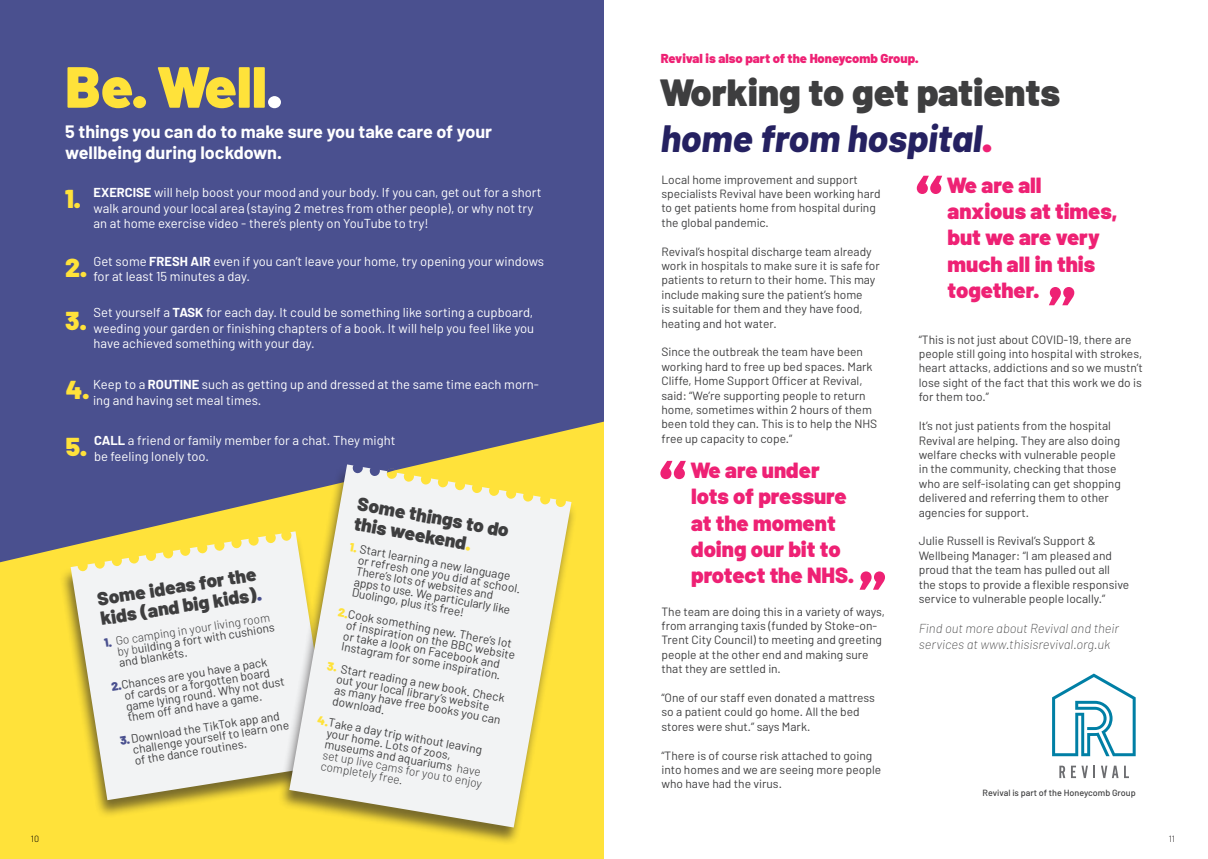
<style>
.page{position:relative;width:1208px;height:859px;background:#fff}
.page>*{position:absolute;margin:0;border:0;box-sizing:border-box;transform-origin:0 0}
.t1{font:90px "Montserrat";color:#ee2174}
.t2{font:900 58px "Barlow";color:#ffe23a}
.t3{font:900 38px/45.6px "Barlow";color:#3e3e3f}
.t4{font:900 26px "Barlow";color:#ffe23a}
.t5{font:900 22px/26.4px "Barlow";color:#ee2174}
.t6{font:900 19px/19.9px "Barlow";color:#3e3e3f}
.t7{font:700 18px/21.6px "Barlow";color:#fff}
.t8{font:13px/15.6px "Barlow";color:#fff}
.t9{font:italic 200 13px/15.6px "Barlow";color:#3e3e3f}
.t10{font:900 13px "Barlow";color:#ee2174}
.t11{font:12px/14.4px "Barlow";color:#3e3e3f}
.t12{font:500 9px "Barlow";color:#3e3e3f}
.t13{font:300 9px "Barlow";color:#000}
.t14{font:300 9px "Barlow";color:#231f20}
.s1{color:#fff}
.s2{font-weight:700}
.s3{color:#4a508f}
.s4{font-weight:900;color:#4a508f}
.s5{font-weight:300}
.s6{color:#ffe23a}
.s7{font-weight:900;color:#ffe23a}
.s8{font-weight:800;font-style:italic;color:#252161}
.s9{color:#ee2174}
</style>
<div class="page">
<div style="left:0;top:391px;width:604px;height:468px;background:#ffe23a"></div>
<div style="left:59px;top:532px;width:279px;height:286px;background:#231f20;opacity:.6"></div>
<svg style="left:71px;top:562px;width:206px;height:238px;background:#edebda"></svg>
<svg style="left:77px;top:562px;width:11px;height:9px"></svg>
<svg style="left:94px;top:562px;width:11px;height:7px"></svg>
<svg style="left:111px;top:562px;width:11px;height:4px"></svg>
<svg style="left:128px;top:562px;width:11px;height:2px"></svg>
<div style="left:0;top:0;width:604px;height:562px;background:#4a508f"></div>
<svg style="left:1059px;top:766px;width:6px;height:12px"></svg>
<svg style="left:1071px;top:766px;width:24px;height:12px"></svg>
<svg style="left:1101px;top:766px;width:17px;height:12px"></svg>
<svg style="left:1124px;top:766px;width:5px;height:12px"></svg>
<svg style="left:1052px;top:673px;width:83px;height:83px"></svg>
<div style="left:277px;top:465px;width:300px;height:381px;background:#231f20;opacity:.6"></div>
<svg style="left:289px;top:464px;width:282px;height:363px;fill:#f2f3f4"></svg>
<svg style="left:352px;top:462px;width:11px;height:11px"></svg>
<svg style="left:369px;top:465px;width:11px;height:11px"></svg>
<svg style="left:403px;top:471px;width:11px;height:11px"></svg>
<svg style="left:420px;top:474px;width:11px;height:11px"></svg>
<svg style="left:437px;top:476px;width:11px;height:12px"></svg>
<svg style="left:454px;top:479px;width:11px;height:12px"></svg>
<svg style="left:471px;top:482px;width:11px;height:11px"></svg>
<svg style="left:488px;top:485px;width:11px;height:11px"></svg>
<svg style="left:505px;top:488px;width:11px;height:11px"></svg>
<svg style="left:522px;top:491px;width:11px;height:11px"></svg>
<svg style="left:540px;top:493px;width:26px;height:14px"></svg>
<svg style="left:386px;top:468px;width:11px;height:11px"></svg>
<p class="t2" style="left:65px;top:51px;width:218px">Be. Well<span class="s1">.</span></p>
<p class="t7" style="left:65px;top:120px;width:428px">5 things you can do to make sure you take care of your wellbeing during lockdown.</p>
<p class="t8" style="left:94px;top:184px;width:449px"><span class="s2">EXERCISE</span> will help boost your mood and your body. If you can, get out for a short walk around your local area (staying 2 metres from other people), or why not try an at home exercise video - there’s plenty on YouTube to try!</p>
<p class="t8" style="left:94px;top:253px;width:452px">Get some <span class="s2">FRESH AIR</span> even if you can’t leave your home, try opening your windows for at least 15 minutes a day.</p>
<p class="t8" style="left:94px;top:304px;width:442px;text-align:justify">Set yourself a <span class="s2">TASK</span> for each day. It could be something like sorting a cupboard, weeding your garden or finishing chapters of a book. It will help you feel like you have achieved something with your day.</p>
<p class="t8" style="left:93px;top:376px;width:447px">Keep to a <span class="s2">ROUTINE</span> such as getting up and dressed at the same time each morn&shy;ing and having set meal times.</p>
<p class="t8" style="left:94px;top:432px;width:303px"><span class="s2">CALL</span> a friend or family member for a chat. They might be feeling lonely too.</p>
<p class="t4" style="left:65px;top:183px;width:17px">1.</p>
<p class="t4" style="left:65px;top:252px;width:23px">2.</p>
<p class="t4" style="left:65px;top:305px;width:23px">3.</p>
<p class="t4" style="left:66px;top:374px;width:25px">4.</p>
<p class="t4" style="left:66px;top:430px;width:23px">5.</p>
<p class="t6" style="left:96px;top:589px;width:164px;rotate:-9deg">Som e ideas for the kids (and big kids)<span class="s3">.</span></p>
<p class="t11" style="left:115px;top:635px;width:161px;line-height:11px;text-indent:-11px;rotate:-9deg"><span class="s4">1.</span> <span class="s5">Go camping in your living room by b</span>uilding a fort with cushions and blankets.</p>
<p class="t11" style="left:122px;top:679px;width:162px;line-height:11px;text-indent:-11px;rotate:-9deg"><span class="s4">2.</span>Chances are you have a pack<br>of cards or a forgotten board game lying round. Why not dust them off and have a game.</p>
<p class="t11" style="left:130px;top:733px;width:159px;line-height:11px;text-indent:-11px;rotate:-9deg"><span class="s4">3.</span>Download the TikTok app and challenge yourself to learn one of the dance routines.</p>
<p class="t6" style="left:359px;top:494px;width:155px;rotate:10deg">Som e things to do this weekend<span class="s6">.</span></p>
<p class="t11" style="left:361px;top:543px;width:167px;line-height:11px;text-indent:-10px;rotate:10deg"><span class="s7">1.</span> Start learning a new language or refresh one you did at school.<br>There’s lots of websites and apps to use. We particularly like<br>Duolingo, plus it’s free!</p>
<p class="t11" style="left:348px;top:608px;width:174px;line-height:11px;text-indent:-9px;rotate:10deg"><span class="s7">2.</span>Cook something new. There’s lot of inspiration on the BBC website or take a look on Facebook and<br>Instagram for some inspiration.</p>
<p class="t11" style="left:339px;top:663px;width:170px;line-height:10.9px;text-indent:-11px;rotate:10deg"><span class="s7">3.</span> Start reading a new book. Check out your local library’s website as many have free books you can download.</p>
<p class="t11" style="left:329px;top:717px;width:163px;line-height:11px;text-indent:-11px;rotate:10deg"><span class="s7">4.</span>Take a day trip without leaving your home. Lots of zoos, museums and aquariums <span class="s5">have set up live cams for you to enjoy completely free.</span></p>
<p class="t10" style="left:660px;top:50px;width:265px">Revival is also part of the Honeycomb Group. <span class="s1">.</span></p>
<p class="t3" style="left:660px;top:70px;width:401px">Working to get patients <span class="s8">home from hospital</span><span class="s9">.</span></p>
<p class="t11" style="left:661px;top:172px;width:221px">Local home improvement and support specialists Revival have been working hard to get patients home from hospital during the global pandemic.</p>
<p class="t11" style="left:661px;top:244px;width:220px">Revival’s hospital discharge team already work in hospitals to make sure it is safe for patients to return to their home. This may include making sure the patient’s home<br>is suitable for them and they have food, heating and hot water.</p>
<p class="t11" style="left:661px;top:344px;width:217px">Since the outbreak the team have been working hard to free up bed spaces. Mark Cliffe, Home Support Officer at Revival, said: “We’re supporting people to return home, sometimes within 2 hours of them been told they can. This is to help the NHS free up capacity to cope.”</p>
<p class="t1" style="left:657px;top:437px;width:28px">“</p>
<p class="t5" style="left:691px;top:457px;width:164px">We are under lots of pressure at the moment doing our bit to protect the NHS.</p>
<p class="t1" style="left:888px;top:613px;width:28px;rotate:-180deg">“</p>
<p class="t11" style="left:661px;top:604px;width:225px">The team are doing this in a variety of ways, from arranging taxis (funded by Stoke-on-Trent City Council) to meeting and greeting people at the other end and making sure that they are settled in.</p>
<p class="t11" style="left:661px;top:690px;width:215px">“One of our staff even donated a mattress so a patient could go home. All the bed stores were shut.” says Mark.</p>
<p class="t11" style="left:661px;top:748px;width:221px">“There is of course risk attached to going into homes and we are seeing more people who have had the virus.</p>
<p class="t1" style="left:913px;top:152px;width:28px">“</p>
<p class="t5" style="left:947px;top:172px;width:172px">We are all anxious at times, but we are very much all in this together.</p>
<p class="t1" style="left:1077px;top:329px;width:28px;rotate:-180deg">“</p>
<p class="t11" style="left:918px;top:332px;width:225px">“This is not just about COVID-19, there are people still going into hospital with strokes, heart attacks, addictions and so we mustn’t lose sight of the fact that this work we do is for them too.”</p>
<p class="t11" style="left:918px;top:418px;width:204px">It’s not just patients from the hospital Revival are helping. They are also doing welfare checks with vulnerable people in the community, checking that those who are self-isolating can get shopping delivered and referring them to other agencies for support.</p>
<p class="t11" style="left:918px;top:533px;width:212px">Julie Russell is Revival’s Support &amp; Wellbeing Manager: “I am pleased and proud that the team has pulled out all the stops to provide a flexible responsive service to vulnerable people locally.”</p>
<p class="t9" style="left:918px;top:620px;width:202px">Find out more about Revival and their services at www.thisisrevival.org.uk</p>
<p class="t12" style="left:982px;top:787px;width:155px">Revival is part of the Honeycomb Group</p>
<p class="t13" style="left:31px;top:833px;width:10px">10</p>
<p class="t14" style="left:1168px;top:833px;width:8px">11</p>
</div>
